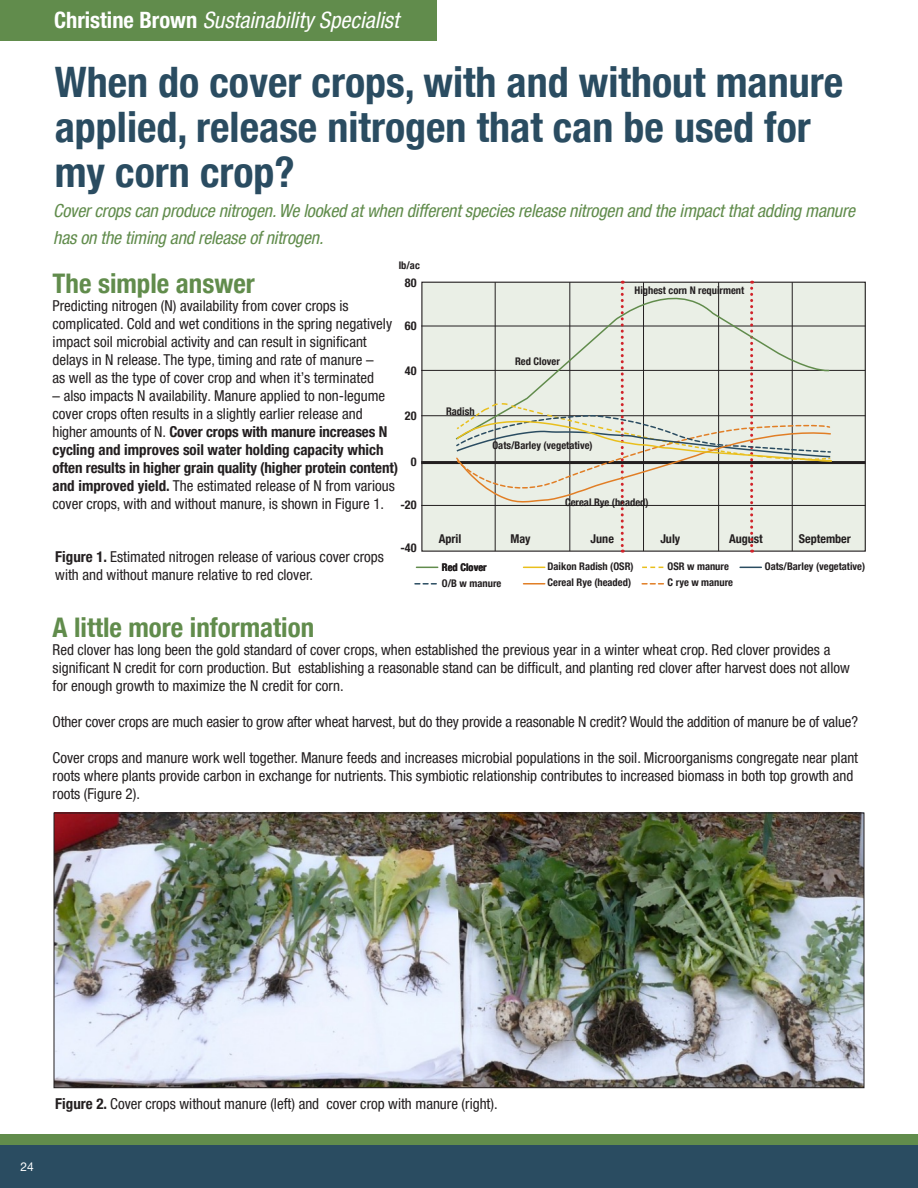
<style>
.page{position:relative;width:918px;height:1188px;background:#fff}
.page>*{position:absolute;margin:0;border:0;box-sizing:border-box;transform-origin:0 0}
.t1{font:700 condensed 42px/45px "Helvetica Neue LT Pro";color:#2a4c61}
.t2{font:700 condensed 27px "Helvetica Neue LT Pro";color:#618c4c}
.t3{font:italic condensed 22.5px "Helvetica Neue LT Pro";color:#fff}
.t4{font:italic condensed 18px/27px "Helvetica Neue LT Pro";letter-spacing:-.01em;color:#618c4c}
.t5{font:condensed 15px/18px "Helvetica Neue LT Pro";color:#231f20}
.t6{font:700 condensed 12.15px "Helvetica Neue LT Pro";color:#231f20}
.t7{font:12px "Helvetica Neue LT Pro";color:#fff}
.t8{font:700 condensed 10.5px "Helvetica Neue LT Pro";color:#231f20}
.s1{font-weight:700;font-style:normal}
.s2{font-weight:700}
</style>
<div class="page">
<div style="left:422px;top:282px;width:443px;height:269px;background:#eaefe6"></div>
<div style="left:0;top:1144px;width:918px;height:44px;background:#2a4c61"></div>
<div style="left:0;top:1134px;width:918px;height:10px;background:#618c4c"></div>
<div style="left:0;top:0;width:436px;height:40px;background:#618c4c"></div>
<img style="left:56px;top:815px;width:806px;height:271px">
<hr style="left:421px;top:326px;width:444px;height:1px;background:#231f20">
<hr style="left:421px;top:370px;width:444px;height:1px;background:#231f20">
<hr style="left:421px;top:415px;width:444px;height:1px;background:#231f20">
<hr style="left:421px;top:505px;width:444px;height:1px;background:#231f20">
<hr style="left:421px;top:461px;width:444px;height:3px;background:#231f20">
<svg style="left:416px;top:567px;width:22px;height:1px"></svg>
<svg style="left:642px;top:583px;width:21px;height:2px"></svg>
<svg style="left:415px;top:583px;width:21px;height:2px"></svg>
<svg style="left:642px;top:567px;width:21px;height:1px"></svg>
<svg style="left:524px;top:567px;width:21px;height:1px"></svg>
<hr style="left:524px;top:583px;width:21px;height:2px;background:#e17e25">
<svg style="left:740px;top:567px;width:21px;height:1px"></svg>
<svg style="left:455px;top:281px;width:378px;height:272px"></svg>
<p class="t3" style="left:54px;top:7px;width:346px"><span class="s1">Christine Brown</span> Sustainability Specialist</p>
<p class="t1" style="left:55px;top:60px;width:790px">When do cover crops, with and without manure applied, release nitrogen that can be used for my corn crop?</p>
<p class="t4" style="left:53px;top:197px;width:804px">Cover crops can produce nitrogen. We looked at when different species release nitrogen and the impact that adding manure has on the timing and release of nitrogen.</p>
<p class="t2" style="left:53px;top:268px;width:204px">The simple answer</p>
<p class="t5" style="left:53px;top:297px;width:341px">Predicting nitrogen (N) availability from cover crops is complicated. Cold and wet conditions in the spring negatively impact soil microbial activity and can result in significant delays in N release. The type, timing and rate of manure –<br>as well as the type of cover crop and when it’s terminated</p>
<p class="t5" style="left:53px;top:387px;width:347px">– also impacts N availability. Manure applied to non-legume cover crops often results in a slightly earlier release and higher amounts of N. <span class="s2">Cover crops with manure increases N cycling and improves soil water holding capacity which often results in higher grain quality (higher protein content) and improved yield.</span> The estimated release of N from various cover crops, with and without manure, is shown in Figure 1.</p>
<p class="t8" style="left:399px;top:259px;width:23px">lb/ac</p>
<p class="t6" style="left:405px;top:275px;width:13px">80</p>
<p class="t8" style="left:635px;top:284px;width:111px">Highest corn N requirment</p>
<p class="t6" style="left:405px;top:319px;width:13px">60</p>
<p class="t8" style="left:515px;top:355px;width:46px">Red Clover</p>
<p class="t6" style="left:405px;top:363px;width:13px">40</p>
<p class="t8" style="left:446px;top:405px;width:30px">Radish</p>
<p class="t6" style="left:405px;top:409px;width:13px">20</p>
<p class="t8" style="left:492px;top:439px;width:102px">Oats/Barley (vegetative)</p>
<p class="t6" style="left:411px;top:454px;width:7px">0</p>
<p class="t8" style="left:565px;top:496px;width:85px">Cereal Rye (headed)</p>
<p class="t6" style="left:400px;top:498px;width:18px">-20</p>
<p class="t5" style="left:55px;top:547px;width:330px"><span class="s2">Figure 1.</span> Estimated nitrogen release of various cover crops with and without manure relative to red clover.</p>
<p class="t6" style="left:400px;top:541px;width:18px">-40</p>
<p class="t6" style="left:439px;top:531px;width:24px">April</p>
<p class="t6" style="left:510px;top:531px;width:22px">May</p>
<p class="t6" style="left:591px;top:531px;width:25px">June</p>
<p class="t6" style="left:660px;top:531px;width:21px">July</p>
<p class="t6" style="left:729px;top:531px;width:35px">August</p>
<p class="t6" style="left:799px;top:531px;width:54px">September</p>
<p class="t8" style="left:442px;top:561px;width:46px">Red Clover</p>
<p class="t8" style="left:548px;top:560px;width:88px">Daikon Radish (OSR)</p>
<p class="t8" style="left:668px;top:560px;width:63px">OSR w manure</p>
<p class="t8" style="left:765px;top:560px;width:102px">Oats/Barley (vegetative)</p>
<p class="t8" style="left:442px;top:577px;width:61px">O/B w manure</p>
<p class="t8" style="left:548px;top:576px;width:85px">Cereal Rye (headed)</p>
<p class="t8" style="left:668px;top:576px;width:67px">C rye w manure</p>
<p class="t2" style="left:53px;top:611px;width:263px">A little more information</p>
<p class="t5" style="left:53px;top:641px;width:799px">Red clover has long been the gold standard of cover crops, when established the previous year in a winter wheat crop. Red clover provides a significant N credit for corn production. But establishing a reasonable stand can be difficult, and planting red clover after harvest does not allow for enough growth to maximize the N credit for corn.</p>
<p class="t5" style="left:53px;top:713px;width:807px">Other cover crops are much easier to grow after wheat harvest, but do they provide a reasonable N credit? Would the addition of manure be of value?</p>
<p class="t5" style="left:53px;top:749px;width:807px">Cover crops and manure work well together. Manure feeds and increases microbial populations in the soil. Microorganisms congregate near plant roots where plants provide carbon in exchange for nutrients. This symbiotic relationship contributes to increased biomass in both top growth and roots (Figure 2).</p>
<p class="t7" style="left:20px;top:1159px;width:15px">24</p>
<p class="t5" style="left:55px;top:1095px;width:444px"><span class="s2">Figure 2.</span> Cover crops without manure (left) and cover crop with manure (right).</p>
</div>
